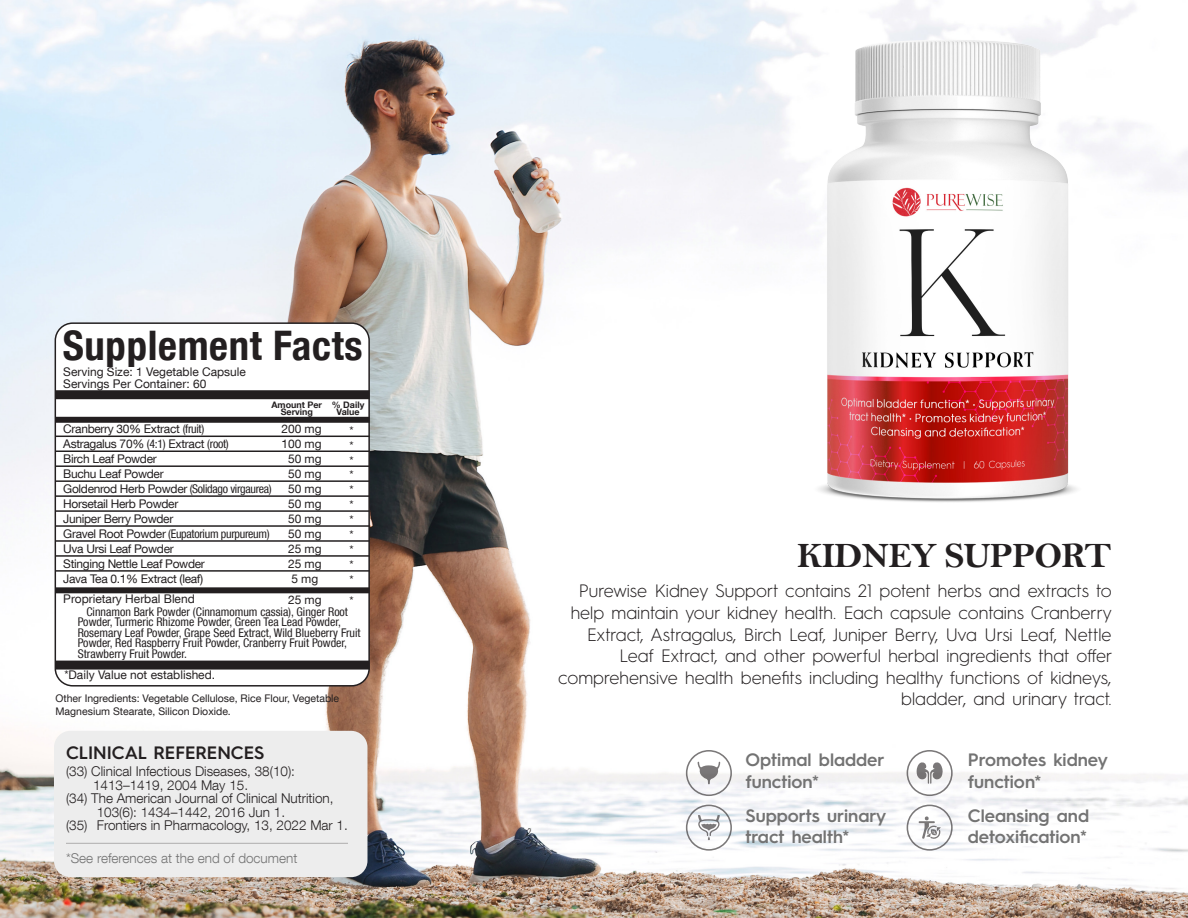
<style>
.page{position:relative;width:1188px;height:918px;background:#fff}
.page>*{position:absolute;margin:0;border:0;box-sizing:border-box;transform-origin:0 0}
.t1{font:700 condensed 40.8px "Helvetica Neue LT Com";letter-spacing:.015em;color:#231f20}
.t2{font:36px "Bell MT Bold";letter-spacing:-.025em;color:#231f20}
.t3{font:300 18px/21.6px "Hurme Geometric Sans 3";color:#231f20;text-align:right}
.t4{font:600 18px/21.6px "Hurme Geometric Sans 3";color:#737373}
.t5{font:600 18px "Hurme Geometric Sans 3";color:#231f20}
.t6{font:300 13.5px/13.5px "Helvetica Neue LT Com";color:#231f20}
.t7{font:300 13.5px "Helvetica Neue LT Com";color:#737373}
.t8{font:12px/15px "Helvetica Neue LT Com";letter-spacing:-.025em;color:#231f20;text-align:justify}
.t9{font:condensed 12px/10.5px "Helvetica Neue LT Com";color:#231f20}
.t10{font:12px/15px "Helvetica Neue LT Com";color:#231f20}
.t11{font:10.5px/12.6px "Helvetica Neue LT Com";color:#231f20}
.t12{font:700 9px/7.5px "Helvetica Neue LT Com";color:#231f20;text-align:center}
.s1{font-stretch:condensed}
.s2{font-stretch:normal}
</style>
<div class="page">
<img style="left:0;top:0;width:1188px;height:918px">
<img style="left:798px;top:18px;width:302px;height:499px">
<svg style="left:686px;top:750px;width:46px;height:46px"></svg>
<svg style="left:686px;top:805px;width:46px;height:46px"></svg>
<svg style="left:907px;top:750px;width:46px;height:46px"></svg>
<svg style="left:907px;top:805px;width:46px;height:46px"></svg>
<div style="left:55px;top:323px;width:314px;height:363px;background:#fff;border-radius:17px"></div>
<div style="left:55px;top:322px;width:315px;height:365px;border:1px solid #231f20;border-radius:17px"></div>
<div style="left:56px;top:390px;width:314px;height:9px;background:#231f20"></div>
<div style="left:56px;top:661px;width:314px;height:9px;background:#231f20"></div>
<div style="left:56px;top:417px;width:314px;height:6px;background:#231f20"></div>
<hr style="left:55px;top:436px;width:314px;height:1px;background:#231f20">
<hr style="left:55px;top:451px;width:314px;height:1px;background:#231f20">
<hr style="left:55px;top:480px;width:314px;height:2px;background:#231f20">
<hr style="left:55px;top:495px;width:314px;height:2px;background:#231f20">
<hr style="left:55px;top:465px;width:314px;height:2px;background:#231f20">
<hr style="left:55px;top:510px;width:314px;height:2px;background:#231f20">
<hr style="left:55px;top:525px;width:314px;height:2px;background:#231f20">
<hr style="left:55px;top:540px;width:314px;height:2px;background:#231f20">
<hr style="left:55px;top:555px;width:314px;height:2px;background:#231f20">
<hr style="left:55px;top:570px;width:314px;height:2px;background:#231f20">
<div style="left:55px;top:587px;width:314px;height:6px;background:#231f20"></div>
<div style="left:54px;top:731px;width:314px;height:146px;background:#ededed;border-radius:16px"></div>
<hr style="left:66px;top:843px;width:282px;height:1px;background:#231f20">
<p class="t1" style="left:63px;top:321px;width:301px">Supplement Facts</p>
<p class="t10" style="left:63px;top:366px;width:184px;line-height:12px">Serving Size: 1 Vegetable Capsule<br>Servings Per Container: 60</p>
<p class="t12" style="left:272px;top:400px;width:52px">Amount Per<br>Serving</p>
<p class="t12" style="left:332px;top:400px;width:34px">% Daily<br>Value</p>
<p class="t8" style="left:63px;top:421px;width:210px;text-align:left">Cranberry 30% Extract <span class="s1">(fruit)<br></span>Astragalus 70% <span class="s1">(4:1)</span> Extract <span class="s1">(root)<br></span>Birch Leaf Powder<br>Buchu Leaf Powder<br>Goldenrod Herb Powder <span class="s1">(Solidago virgaurea)<br></span>Horsetail Herb Powder<br>Juniper Berry Powder<br>Gravel Root Powder <span class="s1">(Eupatorium purpureum)<br></span>Uva Ursi Leaf Powder<br>Stinging Nettle Leaf Powder<br>Java Tea 0.1% Extract (leaf)</p>
<p class="t9" style="left:86px;top:592px;width:263px;line-height:13.2px;text-indent:-23px"><span class="s2">Proprietary Herbal Blend<br></span>Cinnamon Bark Powder (Cinnamomum cassia), Ginger Root</p>
<p class="t9" style="left:78px;top:617px;width:284px">Powder, Turmeric Rhizome Powder, Green Tea Lead Powder, Rosemary Leaf Powder, Grape Seed Extract, Wild Blueberry Fruit Powder, Red Raspberry Fruit Powder, Cranberry Fruit Powder, Strawberry Fruit Powder.</p>
<p class="t10" style="left:281px;top:421px;width:42px;text-align:center">200 mg<br>100 mg<br>50 mg<br>50 mg<br>50 mg<br>50 mg<br>50 mg<br>50 mg<br>25 mg<br>25 mg<br>5 mg</p>
<p class="t8" style="left:288px;top:591px;width:35px">25 mg</p>
<p class="t8" style="left:350px;top:423px;width:6px">* * * * * * * * * * *</p>
<p class="t8" style="left:350px;top:593px;width:6px">*</p>
<p class="t10" style="left:64px;top:667px;width:152px">*Daily Value not established.</p>
<p class="t11" style="left:56px;top:692px;width:285px">Other Ingredients: Vegetable Cellulose, Rice Flour, Vegetable<br>Magnesium Stearate, Silicon Dioxide.</p>
<p class="t5" style="left:66px;top:740px;width:200px">CLINICAL REFERENCES</p>
<p class="t6" style="left:93px;top:764px;width:204px;text-indent:-27px">(33) Clinical Infectious Diseases, 38(10):<br>1413–1419, 2004 May 15.</p>
<p class="t6" style="left:97px;top:791px;width:238px;text-indent:-31px">(34) The American Journal of Clinical Nutrition,<br>103(6): 1434–1442, 2016 Jun 1.</p>
<p class="t6" style="left:66px;top:818px;width:283px">(35) Frontiers in Pharmacology, 13, 2022 Mar 1.</p>
<p class="t7" style="left:66px;top:850px;width:233px">*See references at the end of document</p>
<p class="t2" style="left:797px;top:534px;width:316px">KIDNEY SUPPORT</p>
<p class="t3" style="left:558px;top:579px;width:556px">Purewise Kidney Support contains 21 potent herbs and extracts to help maintain your kidney health. Each capsule contains Cranberry Extract, Astragalus, Birch Leaf, Juniper Berry, Uva Ursi Leaf, Nettle Leaf Extract, and other powerful herbal ingredients that offer comprehensive health benefits including healthy functions of kidneys, bladder, and urinary tract.</p>
<p class="t4" style="left:746px;top:748px;width:141px">Optimal bladder function*</p>
<p class="t4" style="left:746px;top:803px;width:142px">Supports urinary tract health*</p>
<p class="t4" style="left:968px;top:748px;width:142px">Promotes kidney function*</p>
<p class="t4" style="left:968px;top:803px;width:123px">Cleansing and detoxification*</p>
</div>
